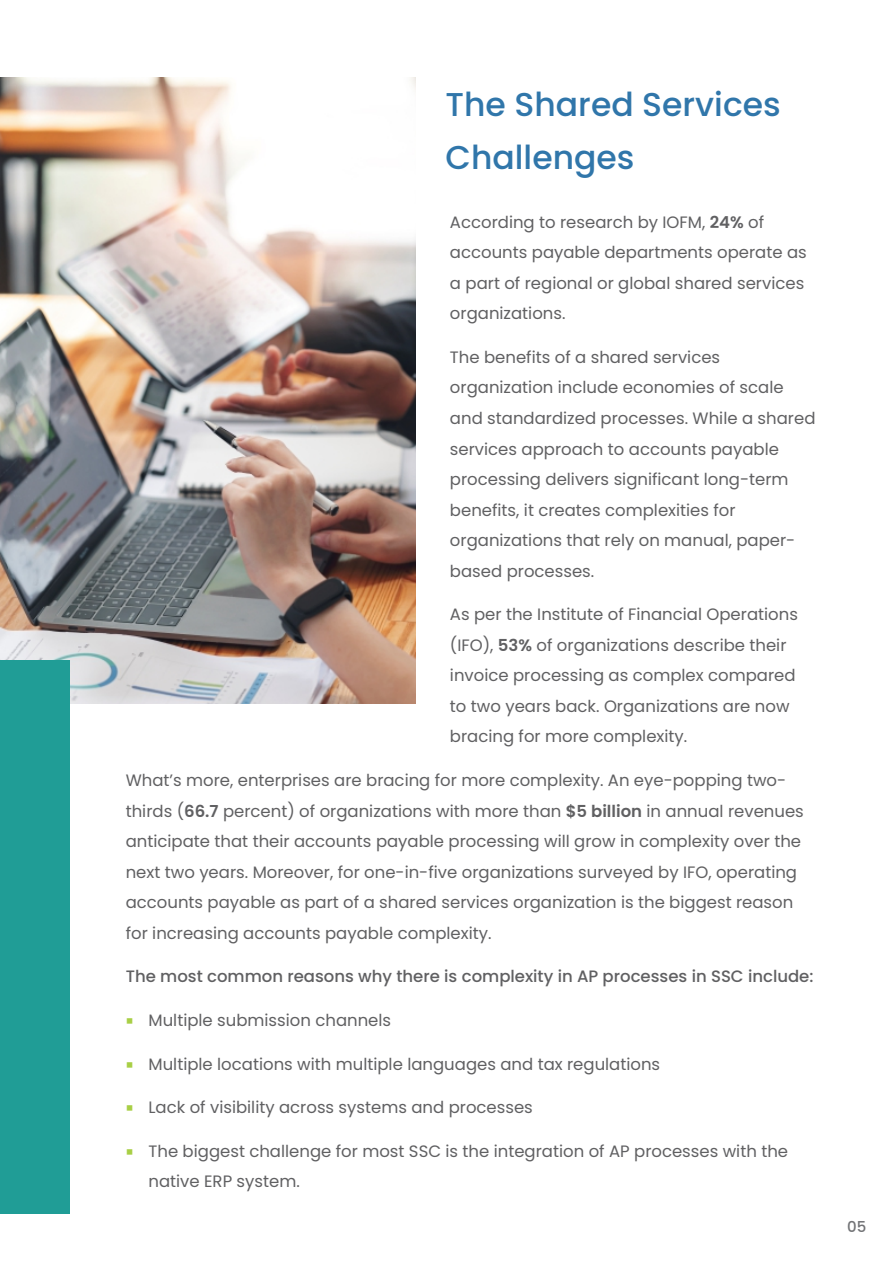
<style>
.page{position:relative;width:893px;height:1263px;background:#fff}
.page>*{position:absolute;margin:0;border:0;box-sizing:border-box;transform-origin:0 0}
.t1{font:500 33px/52.3px "Poppins";color:#3076aa}
.t2{font:16.5px/30.6px "Poppins";color:#606062}
.t3{font:500 16.5px "Poppins";color:#606062}
.t4{font:500 15px "Poppins";color:#727376}
.s1{font-weight:600}
.s2{color:#a8cf45}
</style>
<div class="page">
<img style="left:0;top:77px;width:416px;height:626px">
<div style="left:0;top:661px;width:69px;height:553px;background:#209d96"></div>
<h1 class="t1" style="left:446px;top:79px;width:337px">The Shared Services<br>Challenges</h1>
<p class="t2" style="left:450px;top:207px;width:358px">According to research by IOFM, <span class="s1">24%</span> of accounts payable departments operate as a part of regional or global shared services organizations.</p>
<p class="t2" style="left:450px;top:342px;width:367px">The benefits of a shared services organization include economies of scale and standardized processes. While a shared services approach to accounts payable processing delivers significant long-term benefits, it creates complexities for organizations that rely on manual, paper&shy;based processes.</p>
<p class="t2" style="left:450px;top:599px;width:349px">As per the Institute of Financial Operations (IFO), <span class="s1">53%</span> of organizations describe their invoice processing as complex compared to two years back. Organizations are now bracing for more complexity.</p>
<p class="t2" style="left:126px;top:765px;width:680px">What’s more, enterprises are bracing for more complexity. An eye-popping two&shy;thirds (<span class="s1">66.7</span> percent) of organizations with more than <span class="s1">$5 billion</span> in annual revenues anticipate that their accounts payable processing will grow in complexity over the next two years. Moreover, for one-in-five organizations surveyed by IFO, operating accounts payable as part of a shared services organization is the biggest reason for increasing accounts payable complexity.</p>
<p class="t3" style="left:126px;top:965px;width:689px">The most common reasons why there is complexity in AP processes in SSC include:</p>
<p class="t2" style="left:126px;top:1005px;width:267px"><span class="s2">○</span> Multiple submission channels</p>
<p class="t2" style="left:126px;top:1048px;width:536px"><span class="s2">○</span> Multiple locations with multiple languages and tax regulations</p>
<p class="t2" style="left:126px;top:1092px;width:409px"><span class="s2">○</span> Lack of visibility across systems and processes</p>
<p class="t2" style="left:148px;top:1136px;width:641px;text-indent:-23px"><span class="s2">○</span> The biggest challenge for most SSC is the integration of AP processes with the native ERP system.</p>
<p class="t4" style="left:847px;top:1216px;width:21px">05</p>
</div>
